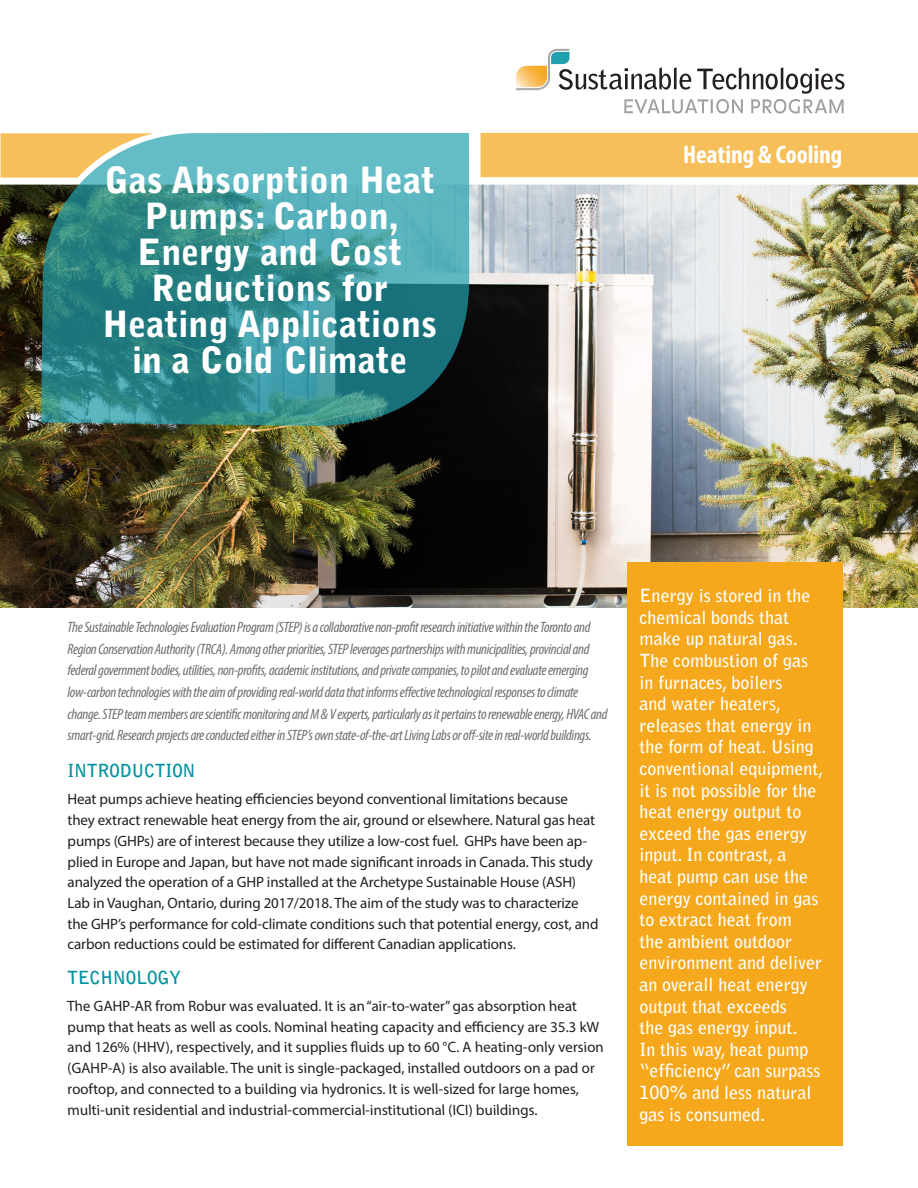
<style>
.page{position:relative;width:918px;height:1188px;background:#fff}
.page>*{position:absolute;margin:0;border:0;box-sizing:border-box;transform-origin:0 0}
.t1{font:900 36px/36px "Bell Gothic Std";color:#fff;text-align:center}
.t2{font:700 condensed 25.5px "Myriad Pro";color:#fff}
.t3{font:700 18px/21.6px "Bell Gothic Std";color:#fff}
.t4{font:700 18px "Bell Gothic Std";letter-spacing:-.02em;color:#00919f}
.t5{font:15px/20.7px "Myriad Pro";letter-spacing:-.01em;color:#231f20}
.t6{font:italic condensed 15px/21.6px "Myriad Pro";letter-spacing:-.02em;color:#6c6d70}
</style>
<div class="page">
<img style="left:0;top:185px;width:918px;height:423px">
<div style="left:481px;top:133px;width:437px;height:44px;background:#f7bf59"></div>
<div style="left:1px;top:133px;width:40px;height:45px;background:#f7bf59"></div>
<svg style="left:516px;top:48px;width:328px;height:66px"></svg>
<div style="left:627px;top:563px;width:216px;height:583px;background:#f5a81c"></div>
<svg style="left:41px;top:132px;width:428px;height:294px;background:#409192"></svg>
<p class="t1" style="left:103px;top:163px;width:336px">Gas Absorption Heat<br>Pumps: Carbon,<br>Energy and Cost<br>Reductions for<br>Heating Applications in a Cold Climate</p>
<p class="t2" style="left:683px;top:138px;width:160px">Heating &amp; Cooling</p>
<p class="t6" style="left:68px;top:616px;width:541px">The Sustainable Technologies Evaluation Program (STEP) is a collaborative non-profit research initiative within the Toronto and Region Conservation Authority (TRCA). Among other priorities, STEP leverages partnerships with municipalities, provincial and federal government bodies, utilities, non-profits, academic institutions, and private companies, to pilot and evaluate emerging low-carbon technologies with the aim of providing real-world data that informs effective technological responses to climate change. STEP team members are scientific monitoring and M &amp; V experts, particularly as it pertains to renewable energy, HVAC and smart-grid. Research projects are conducted either in STEP’s own state-of-the-art Living Labs or off-site in real-world buildings.</p>
<p class="t4" style="left:68px;top:760px;width:130px">INTRODUCTION</p>
<p class="t5" style="left:68px;top:789px;width:532px">Heat pumps achieve heating efficiencies beyond conventional limitations because they extract renewable heat energy from the air, ground or elsewhere. Natural gas heat pumps (GHPs) are of interest because they utilize a low-cost fuel. GHPs have been ap&shy;plied in Europe and Japan, but have not made significant inroads in Canada. This study analyzed the operation of a GHP installed at the Archetype Sustainable House (ASH)<br>Lab in Vaughan, Ontario, during 2017/2018. The aim of the study was to characterize the GHP’s performance for cold-climate conditions such that potential energy, cost, and carbon reductions could be estimated for different Canadian applications.</p>
<p class="t4" style="left:68px;top:966px;width:116px">TECHNOLOGY</p>
<p class="t5" style="left:68px;top:995px;width:538px">The GAHP-AR from Robur was evaluated. It is an “air-to-water” gas absorption heat pump that heats as well as cools. Nominal heating capacity and efficiency are 35.3 kW and 126% (HHV), respectively, and it supplies fluids up to 60 °C. A heating-only version (GAHP-A) is also available. The unit is single-packaged, installed outdoors on a pad or rooftop, and connected to a building via hydronics. It is well-sized for large homes, multi-unit residential and industrial-commercial-institutional (ICI) buildings.</p>
<p class="t3" style="left:639px;top:585px;width:186px">Energy is stored in the chemical bonds that make up natural gas.<br>The combustion of gas in furnaces, boilers<br>and water heaters, releases that energy in the form of heat. Using conventional equipment, it is not possible for the heat energy output to exceed the gas energy input. In contrast, a heat pump can use the energy contained in gas to extract heat from<br>the ambient outdoor environment and deliver an overall heat energy output that exceeds<br>the gas energy input.<br>In this way, heat pump “efficiency” can surpass<br>100% and less natural gas is consumed.</p>
</div>
